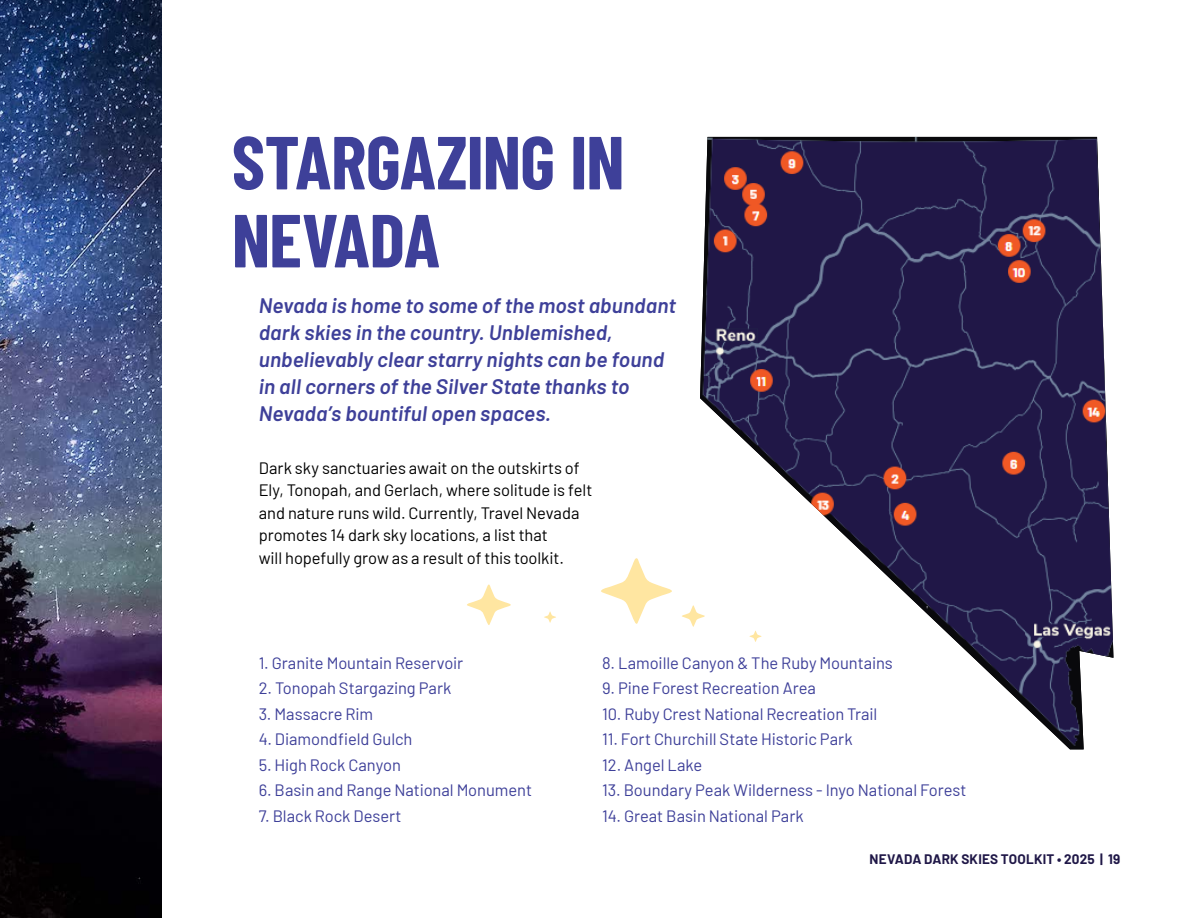
<style>
.page{position:relative;width:1188px;height:918px;background:#fff}
.page>*{position:absolute;margin:0;border:0;box-sizing:border-box;transform-origin:0 0}
.t1{font:700 75px/78px "Barlow Condensed";letter-spacing:-.015em;color:#3e4099}
.t2{font:italic 600 21px/27px "Barlow";letter-spacing:.005em;color:#3e4099}
.t3{font:16.5px "Barlow";letter-spacing:-.005em;color:#3e4099}
.t4{font:16.5px/22.5px "Barlow";letter-spacing:-.005em;color:#000}
.t5{font:700 13.5px "Barlow";letter-spacing:.015em;color:#1f1747}
</style>
<div class="page">
<img style="left:0;top:0;width:162px;height:918px">
<svg style="left:601px;top:558px;width:71px;height:66px"></svg>
<svg style="left:682px;top:605px;width:18px;height:22px"></svg>
<svg style="left:544px;top:611px;width:12px;height:12px"></svg>
<svg style="left:467px;top:584px;width:44px;height:41px"></svg>
<img style="left:700px;top:137px;width:413px;height:612px">
<h1 class="t1" style="left:232px;top:119px;width:394px">STARGAZING IN<br>NEVADA</h1>
<p class="t2" style="left:259px;top:290px;width:419px">Nevada is home to some of the most abundant dark skies in the country. Unblemished, unbelievably clear starry nights can be found in all corners of the Silver State thanks to Nevada’s bountiful open spaces.</p>
<p class="t4" style="left:259px;top:455px;width:335px">Dark sky sanctuaries await on the outskirts of Ely, Tonopah, and Gerlach, where solitude is felt and nature runs wild. Currently, Travel Nevada promotes 14 dark sky locations, a list that<br>will hopefully grow as a result of this toolkit.</p>
<p class="t3" style="left:259px;top:651px;width:206px">1. Granite Mountain Reservoir</p>
<p class="t3" style="left:259px;top:677px;width:194px">2. Tonopah Stargazing Park</p>
<p class="t3" style="left:259px;top:702px;width:116px">3. Massacre Rim</p>
<p class="t3" style="left:259px;top:728px;width:155px">4. Diamondfield Gulch</p>
<p class="t3" style="left:259px;top:753px;width:144px">5. High Rock Canyon</p>
<p class="t3" style="left:259px;top:779px;width:275px">6. Basin and Range National Monument</p>
<p class="t3" style="left:259px;top:804px;width:144px">7. Black Rock Desert</p>
<p class="t3" style="left:602px;top:651px;width:292px">8. Lamoille Canyon &amp; The Ruby Mountains</p>
<p class="t3" style="left:602px;top:676px;width:215px">9. Pine Forest Recreation Area</p>
<p class="t3" style="left:602px;top:702px;width:277px">10. Ruby Crest National Recreation Trail</p>
<p class="t3" style="left:602px;top:727px;width:252px">11. Fort Churchill State Historic Park</p>
<p class="t3" style="left:602px;top:753px;width:102px">12. Angel Lake</p>
<p class="t3" style="left:602px;top:778px;width:366px">13. Boundary Peak Wilderness - Inyo National Forest</p>
<p class="t3" style="left:602px;top:804px;width:203px">14. Great Basin National Park</p>
<p class="t5" style="left:870px;top:849px;width:252px">NEVADA DARK SKIES TOOLKIT • 2025 | 19</p>
</div>
